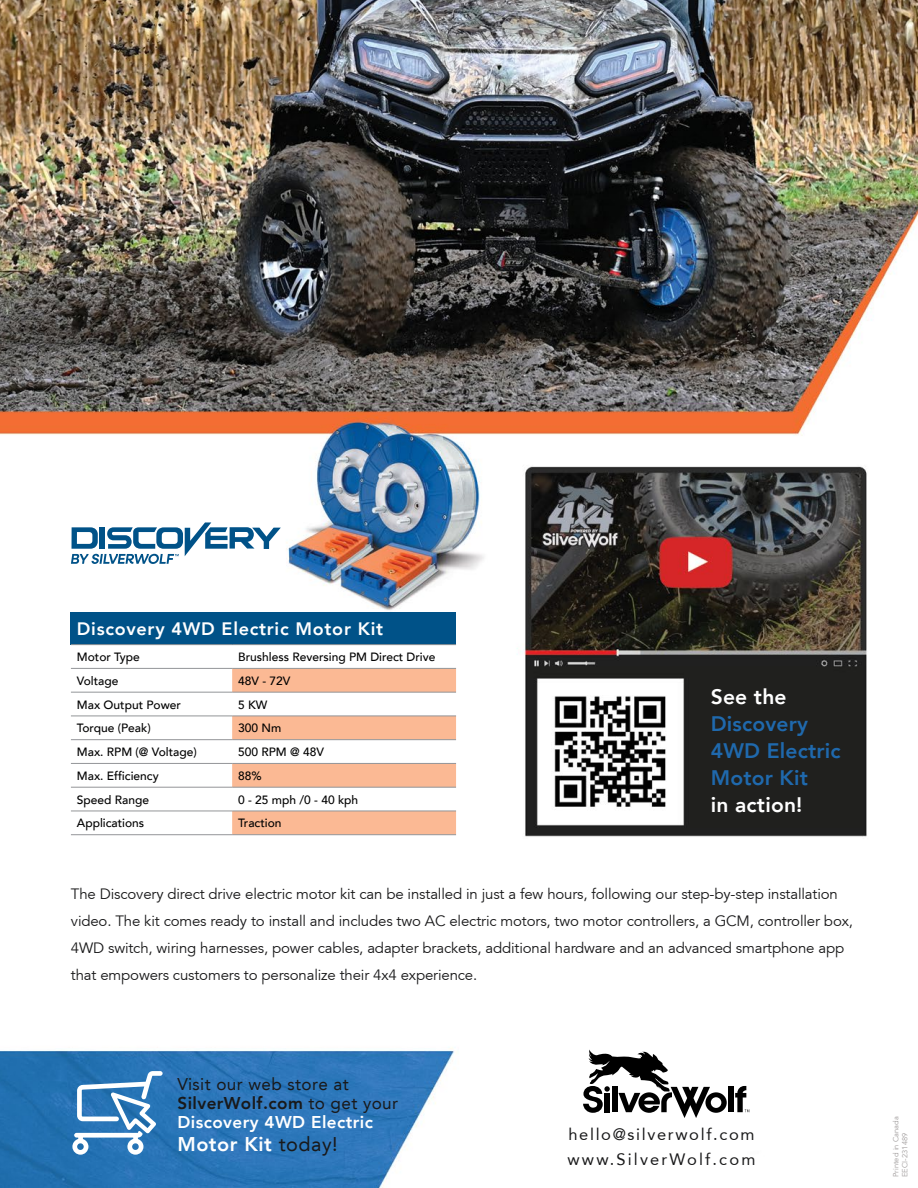
<style>
.page{position:relative;width:918px;height:1188px;background:#fff}
.page>*{position:absolute;margin:0;border:0;box-sizing:border-box;transform-origin:0 0}
.t1{font:800 21px/27px "Avenir";letter-spacing:.01em;color:#1f69ad}
.t2{font:800 21px "Avenir";letter-spacing:.01em;color:#fff}
.t3{font:800 19.8px "Avenir";letter-spacing:.025em;color:#fff}
.t4{font:800 18px "Avenir";letter-spacing:.04em;color:#fff}
.t5{font:17.1px/19.2px "Avenir LT";letter-spacing:.025em;color:#19191a}
.t6{font:800 17.1px "Avenir";letter-spacing:.025em;color:#fff}
.t7{font:16.5px "Avenir 55 Roman";letter-spacing:.1em;color:#19191a}
.t8{font:16.5px "Avenir 55 Roman";letter-spacing:.13em;color:#19191a}
.t9{font:15px/27px "Avenir 45";letter-spacing:-.01em;color:#19191a}
.t10{font:500 12px "Avenir LT";color:#000}
.t11{font:7.5px/9px "Avenir 45";letter-spacing:.01em;color:#a09c9c}
.s1{font-weight:800}
.s2{font-family:"Avenir LT";font-weight:400;color:#19191a}
</style>
<div class="page">
<img style="left:0;top:0;width:918px;height:1188px">
<div style="left:71px;top:612px;width:385px;height:33px;background:#005288"></div>
<svg style="left:232px;top:669px;width:224px;height:165px"></svg>
<hr style="left:71px;top:644px;width:161px;height:1px;background:#939598">
<hr style="left:232px;top:644px;width:224px;height:1px;background:#939598">
<hr style="left:71px;top:668px;width:161px;height:1px;background:#939598">
<hr style="left:232px;top:668px;width:224px;height:1px;background:#939598">
<hr style="left:71px;top:692px;width:161px;height:1px;background:#939598">
<hr style="left:232px;top:692px;width:224px;height:1px;background:#939598">
<hr style="left:71px;top:716px;width:161px;height:1px;background:#939598">
<hr style="left:232px;top:716px;width:224px;height:1px;background:#939598">
<hr style="left:71px;top:739px;width:161px;height:1px;background:#939598">
<hr style="left:232px;top:739px;width:224px;height:1px;background:#939598">
<hr style="left:71px;top:763px;width:161px;height:1px;background:#939598">
<hr style="left:232px;top:763px;width:224px;height:1px;background:#939598">
<hr style="left:71px;top:787px;width:161px;height:1px;background:#939598">
<hr style="left:232px;top:787px;width:224px;height:1px;background:#939598">
<hr style="left:71px;top:811px;width:161px;height:1px;background:#939598">
<hr style="left:232px;top:811px;width:224px;height:1px;background:#939598">
<hr style="left:71px;top:834px;width:161px;height:1px;background:#939598">
<hr style="left:232px;top:834px;width:224px;height:1px;background:#939598">
<svg style="left:72px;top:1071px;width:91px;height:84px"></svg>
<svg style="left:583px;top:1049px;width:144px;height:69px"></svg>
<div style="left:728px;top:1087px;width:6px;height:25px;background:#000"></div>
<svg style="left:735px;top:1086px;width:14px;height:26px"></svg>
<svg style="left:71px;top:522px;width:210px;height:42px"></svg>
<p class="t4" style="left:77px;top:615px;width:308px">Discovery 4WD Electric Motor Kit</p>
<p class="t10" style="left:77px;top:650px;width:64px">Motor Type</p>
<p class="t10" style="left:238px;top:650px;width:199px">Brushless Reversing PM Direct Drive</p>
<p class="t10" style="left:77px;top:674px;width:43px">Voltage</p>
<p class="t10" style="left:238px;top:674px;width:54px">48V - 72V</p>
<p class="t10" style="left:77px;top:697px;width:106px">Max Output Power</p>
<p class="t10" style="left:238px;top:697px;width:31px">5 KW</p>
<p class="t10" style="left:77px;top:721px;width:75px">Torque (Peak)</p>
<p class="t10" style="left:238px;top:721px;width:45px">300 Nm</p>
<p class="t10" style="left:77px;top:745px;width:121px">Max. RPM (@ Voltage)</p>
<p class="t10" style="left:238px;top:745px;width:87px">500 RPM @ 48V</p>
<p class="t10" style="left:77px;top:769px;width:83px">Max. Efficiency</p>
<p class="t10" style="left:238px;top:769px;width:25px">88%</p>
<p class="t10" style="left:77px;top:793px;width:74px">Speed Range</p>
<p class="t10" style="left:238px;top:793px;width:122px">0 - 25 mph /0 - 40 kph</p>
<p class="t10" style="left:77px;top:816px;width:69px">Applications</p>
<p class="t10" style="left:238px;top:816px;width:45px">Traction</p>
<h1 class="t2" style="left:711px;top:680px;width:77px">See the</h1>
<h1 class="t1" style="left:711px;top:710px;width:131px">Discovery<br>4WD Electric<br>Motor Kit</h1>
<h1 class="t2" style="left:711px;top:788px;width:93px">in action!</h1>
<p class="t9" style="left:71px;top:881px;width:784px">The Discovery direct drive electric motor kit can be installed in just a few hours, following our step-by-step installation video. The kit comes ready to install and includes two AC electric motors, two motor controllers, a GCM, controller box, 4WD switch, wiring harnesses, power cables, adapter brackets, additional hardware and an advanced smartphone app that empowers customers to personalize their 4x4 experience.</p>
<p class="t5" style="left:177px;top:1075px;width:222px">Visit our web store at<br><span class="s1">SilverWolf.com</span> to get your</p>
<p class="t6" style="left:177px;top:1109px;width:197px">Discovery 4WD Electric</p>
<h2 class="t3" style="left:177px;top:1128px;width:162px">Motor Kit <span class="s2">today!</span></h2>
<p class="t7" style="left:568px;top:1125px;width:188px">hello@silverwolf.com</p>
<p class="t8" style="left:568px;top:1150px;width:189px">www.SilverWolf.com</p>
<p class="t11" style="left:892px;top:1177px;width:63px;rotate:-90deg">Printed in Canada<br>EECI-231489</p>
</div>
